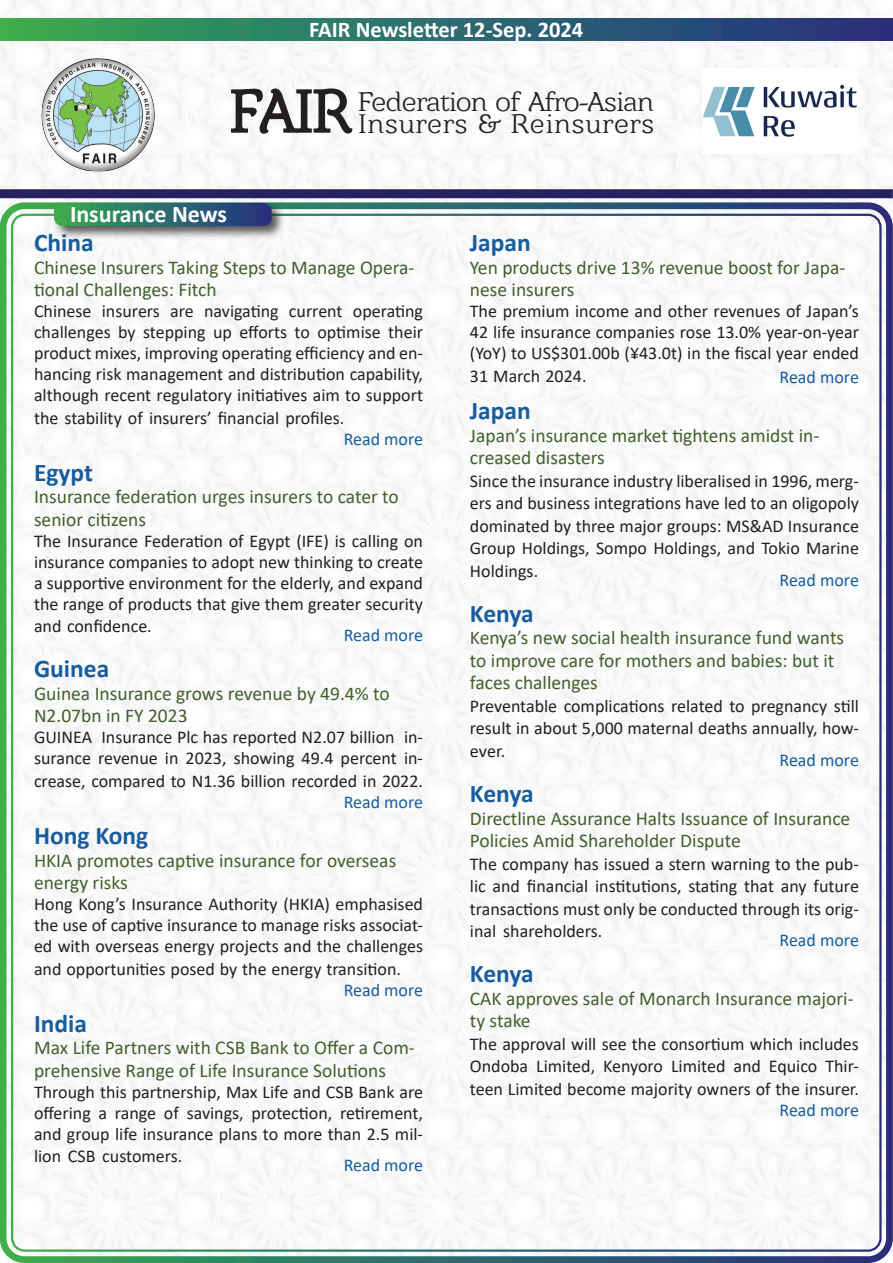
<style>
.page{position:relative;width:893px;height:1263px;background:#fff}
.page>*{position:absolute;margin:0;border:0;box-sizing:border-box;transform-origin:0 0}
.t1{font:27.6px/21.6px "Barkentina";letter-spacing:-.005em;color:#231f20;text-align:right}
.t2{font:700 25.5px "Calibri";color:#175d9e}
.t3{font:700 24px "Calibri";color:#fff}
.t4{font:700 22.5px "Calibri";color:#fff}
.t5{font:19.5px/22.5px "Calibri";color:#425f2c}
.t6{font:18px/21px "Calibri";color:#231f20}
.t7{font:18px "Calibri";color:#175d9e}
.s1{font-size:60.45px}
</style>
<div class="page">
<img style="left:0;top:0;width:893px;height:1263px">
<div style="left:0;top:202px;width:893px;height:1061px;border:7px solid #fff;border-radius:21px"></div>
<div style="left:0;top:189px;width:893px;height:9px;background:#272162"></div>
<div style="left:0;top:19px;width:893px;height:22px;background:linear-gradient(to right,#36ac52,#242e83)"></div>
<div style="left:40px;top:50px;width:117px;height:131px;background:#231f20;opacity:.5"></div>
<img style="left:702px;top:68px;width:156px;height:85px">
<div style="left:52px;top:201px;width:234px;height:40px;background:#231f20;opacity:.75"></div>
<svg style="left:54px;top:203px;width:218px;height:23px;background:#2d6d6b"></svg>
<p class="t4" style="left:309px;top:14px;width:276px">FAIR Newsletter 12-Sep. 2024</p>
<h1 class="t1" style="left:231px;top:90px;width:425px"><span class="s1">FAIR</span> Federation of Afro-Asian<br>Insurers &amp; Reinsurers</h1>
<p class="t3" style="left:70px;top:197px;width:159px">Insurance News</p>
<p class="t2" style="left:34px;top:225px;width:61px">China</p>
<p class="t5" style="left:34px;top:278px;width:184px">tional Challenges: Fitch</p>
<p class="t5" style="left:34px;top:255px;width:382px">Chinese Insurers Taking Steps to Manage Opera-</p>
<p class="t6" style="left:353px;top:300px;width:72px">operating</p>
<p class="t6" style="left:34px;top:300px;width:391px">Chinese<br>challenges by stepping up efforts to optimise their</p>
<p class="t6" style="left:34px;top:363px;width:391px">hancing risk management and distribution capability,</p>
<p class="t6" style="left:102px;top:300px;width:60px">insurers</p>
<p class="t6" style="left:204px;top:300px;width:76px">navigating</p>
<p class="t6" style="left:289px;top:300px;width:55px">current</p>
<p class="t6" style="left:170px;top:300px;width:25px">are</p>
<p class="t6" style="left:34px;top:342px;width:391px">product mixes, improving operating efficiency and en-</p>
<p class="t6" style="left:34px;top:383px;width:391px;line-height:22.5px">although recent regulatory initiatives aim to support the stability of insurers’ financial profiles.</p>
<p class="t7" style="left:344px;top:426px;width:81px">Read more</p>
<p class="t2" style="left:34px;top:454px;width:61px">Egypt</p>
<p class="t5" style="left:34px;top:485px;width:366px">Insurance federation urges insurers to cater to senior citizens</p>
<p class="t6" style="left:34px;top:530px;width:391px;text-align:justify">The Insurance Federation of Egypt (IFE) is calling on insurance companies to adopt new thinking to create a supportive environment for the elderly, and expand the range of products that give them greater security</p>
<p class="t7" style="left:344px;top:623px;width:81px">Read more</p>
<p class="t6" style="left:34px;top:615px;width:119px">and confidence.</p>
<p class="t2" style="left:34px;top:651px;width:77px">Guinea</p>
<p class="t5" style="left:34px;top:682px;width:357px">Guinea Insurance grows revenue by 49.4% to<br>N2.07bn in FY 2023</p>
<p class="t6" style="left:34px;top:726px;width:60px">GUINEA</p>
<p class="t6" style="left:101px;top:726px;width:295px">Insurance Plc has reported N2.07 billion</p>
<p class="t6" style="left:404px;top:726px;width:21px">in-</p>
<p class="t6" style="left:34px;top:747px;width:391px">surance revenue in 2023, showing 49.4 percent in-</p>
<p class="t6" style="left:34px;top:770px;width:391px">crease, compared to N1.36 billion recorded in 2022.</p>
<p class="t7" style="left:344px;top:789px;width:81px">Read more</p>
<p class="t2" style="left:34px;top:818px;width:116px">Hong Kong</p>
<p class="t5" style="left:34px;top:848px;width:364px">HKIA promotes captive insurance for overseas energy risks</p>
<p class="t6" style="left:34px;top:893px;width:391px">Hong Kong s’ Insurance Authority (HKIA) emphasised</p>
<p class="t6" style="left:34px;top:935px;width:391px">ed with overseas energy projects and the challenges</p>
<p class="t6" style="left:34px;top:914px;width:391px">the use of captive insurance to manage risks associat-</p>
<p class="t6" style="left:34px;top:958px;width:368px">and opportunities posed by the energy transition.</p>
<p class="t7" style="left:344px;top:977px;width:81px">Read more</p>
<p class="t2" style="left:34px;top:1005px;width:55px">India</p>
<p class="t5" style="left:34px;top:1058px;width:354px">prehensive Range of Life Insurance Solutions</p>
<p class="t5" style="left:34px;top:1036px;width:382px">Max Life Partners with CSB Bank to Offer a Com-</p>
<p class="t6" style="left:34px;top:1081px;width:391px">Through this partnership, Max Life and CSB Bank are offering a range of savings, protection, retirement,</p>
<p class="t7" style="left:344px;top:1153px;width:81px">Read more</p>
<p class="t6" style="left:34px;top:1123px;width:391px">and group life insurance plans to more than 2.5 mil-</p>
<p class="t6" style="left:34px;top:1145px;width:150px">lion CSB customers.</p>
<p class="t2" style="left:470px;top:225px;width:63px">Japan</p>
<p class="t5" style="left:470px;top:278px;width:106px">nese insurers</p>
<p class="t5" style="left:470px;top:255px;width:377px">Yen products drive 13% revenue boost for Japa-</p>
<p class="t6" style="left:470px;top:300px;width:391px;text-align:justify">The premium income and other revenues of Japan s’ 42 life insurance companies rose 13.0% year-on-year (YoY) to US$301.00b (¥43.0t) in the fiscal year ended</p>
<p class="t7" style="left:779px;top:365px;width:81px">Read more</p>
<p class="t6" style="left:470px;top:365px;width:118px">31 March 2024.</p>
<p class="t2" style="left:470px;top:393px;width:63px">Japan</p>
<p class="t5" style="left:470px;top:446px;width:137px">creased disasters</p>
<p class="t5" style="left:470px;top:424px;width:351px">Japan s’ insurance market tightens amidst in-</p>
<p class="t6" style="left:470px;top:470px;width:391px">Since the insurance industry liberalised in 1996, merg-</p>
<p class="t6" style="left:470px;top:514px;width:391px;line-height:22.5px">dominated by three major groups: MS&amp;AD Insurance<br>Group Holdings, Sompo Holdings, and Tokio Marine</p>
<p class="t7" style="left:779px;top:567px;width:81px">Read more</p>
<p class="t6" style="left:470px;top:492px;width:391px">ers and business integrations have led to an oligopoly</p>
<p class="t6" style="left:470px;top:560px;width:70px">Holdings.</p>
<p class="t2" style="left:470px;top:595px;width:65px">Kenya</p>
<p class="t5" style="left:470px;top:626px;width:376px">Kenya s’ new social health insurance fund wants to improve care for mothers and babies: but it faces challenges</p>
<p class="t6" style="left:470px;top:695px;width:391px">Preventable complications related to pregnancy still</p>
<p class="t7" style="left:779px;top:747px;width:81px">Read more</p>
<p class="t6" style="left:470px;top:717px;width:391px">result in about 5,000 maternal deaths annually, how-</p>
<p class="t6" style="left:470px;top:740px;width:37px">ever.</p>
<p class="t2" style="left:470px;top:776px;width:65px">Kenya</p>
<p class="t5" style="left:470px;top:806px;width:382px">Directline Assurance Halts Issuance of Insurance<br>Policies Amid Shareholder Dispute</p>
<p class="t6" style="left:470px;top:875px;width:391px">lic and financial institutions, stating that any future</p>
<p class="t6" style="left:470px;top:853px;width:391px">The company has issued a stern warning to the pub-</p>
<p class="t6" style="left:470px;top:898px;width:391px">transactions must only be conducted through its orig-</p>
<p class="t6" style="left:470px;top:920px;width:134px">inal shareholders.</p>
<p class="t7" style="left:779px;top:928px;width:81px">Read more</p>
<p class="t2" style="left:470px;top:956px;width:65px">Kenya</p>
<p class="t5" style="left:470px;top:1009px;width:62px">ty stake</p>
<p class="t5" style="left:470px;top:986px;width:385px">CAK approves sale of Monarch Insurance majori-</p>
<p class="t6" style="left:470px;top:1033px;width:391px">The approval will see the consortium which includes</p>
<p class="t6" style="left:470px;top:1078px;width:391px">teen Limited become majority owners of the insurer.</p>
<p class="t6" style="left:470px;top:1055px;width:391px">Ondoba Limited, Kenyoro Limited and Equico Thir-</p>
<p class="t7" style="left:779px;top:1097px;width:81px">Read more</p>
</div>
